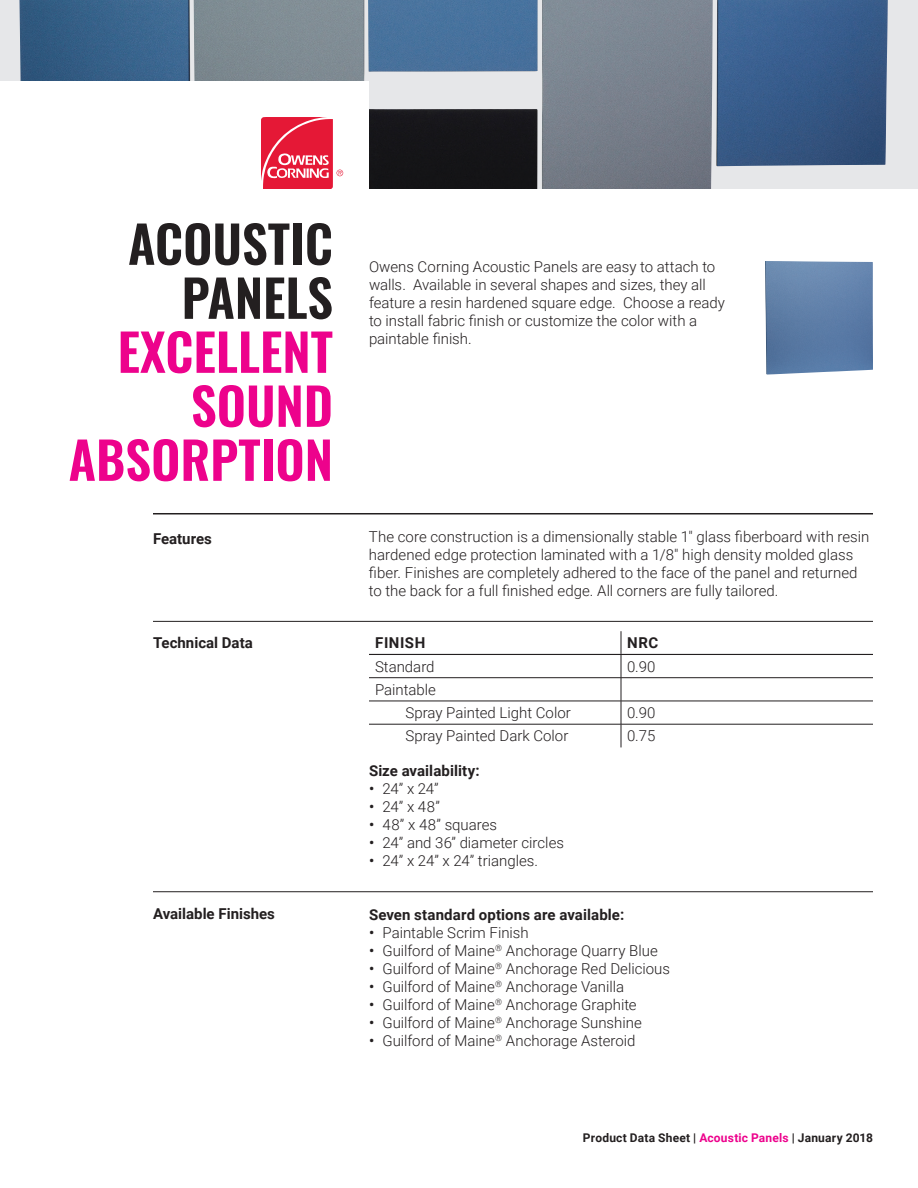
<style>
.page{position:relative;width:918px;height:1188px;background:#fff}
.page>*{position:absolute;margin:0;border:0;box-sizing:border-box;transform-origin:0 0}
.Primary_Header{font:600 51px/54px "Oswald";color:#ed028c;text-align:right}
.Intro{font:300 15px/18px "Roboto";color:#231f20}
.Intro-2{font:700 15px "Roboto";letter-spacing:.01em;color:#231f20}
.Product__titles{font:700 15px "Roboto";color:#231f20}
.Bullets__small{font:700 12px "Roboto";letter-spacing:.015em;color:#231f20}
.s1{color:#231f20}
.s2{font-weight:500}
.s3{color:#ed028c}
</style>
<div class="page">
<hr style="left:153px;top:513px;width:720px;height:1px;background:#231f20">
<hr style="left:153px;top:891px;width:720px;height:1px;background:#231f20">
<hr style="left:153px;top:621px;width:720px;height:1px;background:#231f20">
<svg style="left:0;top:0;width:918px;height:189px;fill:#e6e7e9"></svg>
<img style="left:19px;top:0;width:869px;height:189px">
<img style="left:765px;top:261px;width:108px;height:114px">
<hr style="left:369px;top:677px;width:252px;height:1px;background:#231f20">
<hr style="left:621px;top:677px;width:252px;height:1px;background:#231f20">
<hr style="left:369px;top:701px;width:252px;height:1px;background:#231f20">
<hr style="left:621px;top:701px;width:252px;height:1px;background:#231f20">
<hr style="left:369px;top:724px;width:252px;height:1px;background:#231f20">
<hr style="left:621px;top:724px;width:252px;height:1px;background:#231f20">
<svg style="left:621px;top:631px;width:1px;height:116px"></svg>
<hr style="left:369px;top:654px;width:252px;height:1px;background:#231f20">
<hr style="left:621px;top:654px;width:252px;height:1px;background:#231f20">
<p class="Primary_Header" style="left:69px;top:220px;width:266px"><span class="s1">ACOUSTIC<br>PANELS<br></span>EXCELLENT<br>SOUND<br>ABSORPTION</p>
<p class="Intro" style="left:369px;top:257px;width:358px">Owens Corning Acoustic Panels are easy to attach to walls. Available in several shapes and sizes, they all feature a resin hardened square edge. Choose a ready to install fabric finish or customize the color with a paintable finish.</p>
<p class="Product__titles" style="left:153px;top:529px;width:60px">Features</p>
<p class="Intro" style="left:369px;top:527px;width:502px">The core construction is a dimensionally stable 1" glass fiberboard with resin hardened edge protection laminated with a 1/8" high density molded glass fiber. Finishes are completely adhered to the face of the panel and returned to the back for a full finished edge. All corners are fully tailored.</p>
<p class="Product__titles" style="left:153px;top:633px;width:101px">Technical Data</p>
<p class="Intro-2" style="left:375px;top:633px;width:52px">FINISH</p>
<p class="Intro-2" style="left:627px;top:633px;width:33px">NRC</p>
<p class="Intro" style="left:375px;top:657px;width:61px">Standard</p>
<p class="Intro" style="left:627px;top:657px;width:30px">0.90</p>
<p class="Intro" style="left:375px;top:680px;width:63px">Paintable</p>
<p class="Intro" style="left:406px;top:703px;width:167px">Spray Painted Light Color</p>
<p class="Intro" style="left:627px;top:703px;width:30px">0.90</p>
<p class="Intro" style="left:406px;top:727px;width:164px">Spray Painted Dark Color</p>
<p class="Intro" style="left:627px;top:727px;width:30px">0.75</p>
<p class="Intro-2" style="left:369px;top:760px;width:112px">Size availability:</p>
<p class="Intro" style="left:369px;top:779px;width:71px"><span class="s2">•</span> 24” x 24”</p>
<p class="Intro" style="left:369px;top:797px;width:72px"><span class="s2">•</span> 24” x 48”</p>
<p class="Intro" style="left:369px;top:815px;width:130px"><span class="s2">•</span> 48” x 48” squares</p>
<p class="Intro" style="left:369px;top:833px;width:197px"><span class="s2">•</span> 24” and 36” diameter circles</p>
<p class="Intro" style="left:369px;top:851px;width:171px"><span class="s2">•</span> 24” x 24” x 24” triangles.</p>
<p class="Product__titles" style="left:153px;top:904px;width:124px">Available Finishes</p>
<p class="Intro-2" style="left:369px;top:904px;width:257px">Seven standard options are available:</p>
<p class="Intro" style="left:369px;top:923px;width:161px"><span class="s2">•</span> Paintable Scrim Finish</p>
<p class="Intro" style="left:369px;top:941px;width:290px"><span class="s2">•</span> Guilford of Maine<sup>®</sup> Anchorage Quarry Blue</p>
<p class="Intro" style="left:369px;top:959px;width:303px"><span class="s2">•</span> Guilford of Maine<sup>®</sup> Anchorage Red Delicious</p>
<p class="Intro" style="left:369px;top:977px;width:257px"><span class="s2">•</span> Guilford of Maine<sup>®</sup> Anchorage Vanilla</p>
<p class="Intro" style="left:369px;top:995px;width:269px"><span class="s2">•</span> Guilford of Maine<sup>®</sup> Anchorage Graphite</p>
<p class="Intro" style="left:369px;top:1013px;width:274px"><span class="s2">•</span> Guilford of Maine<sup>®</sup> Anchorage Sunshine</p>
<p class="Intro" style="left:369px;top:1031px;width:268px"><span class="s2">•</span> Guilford of Maine<sup>®</sup> Anchorage Asteroid</p>
<p class="Bullets__small" style="left:583px;top:1129px;width:292px">Product Data Sheet | <span class="s3">Acoustic Panels</span> | January 2018</p>
</div>
